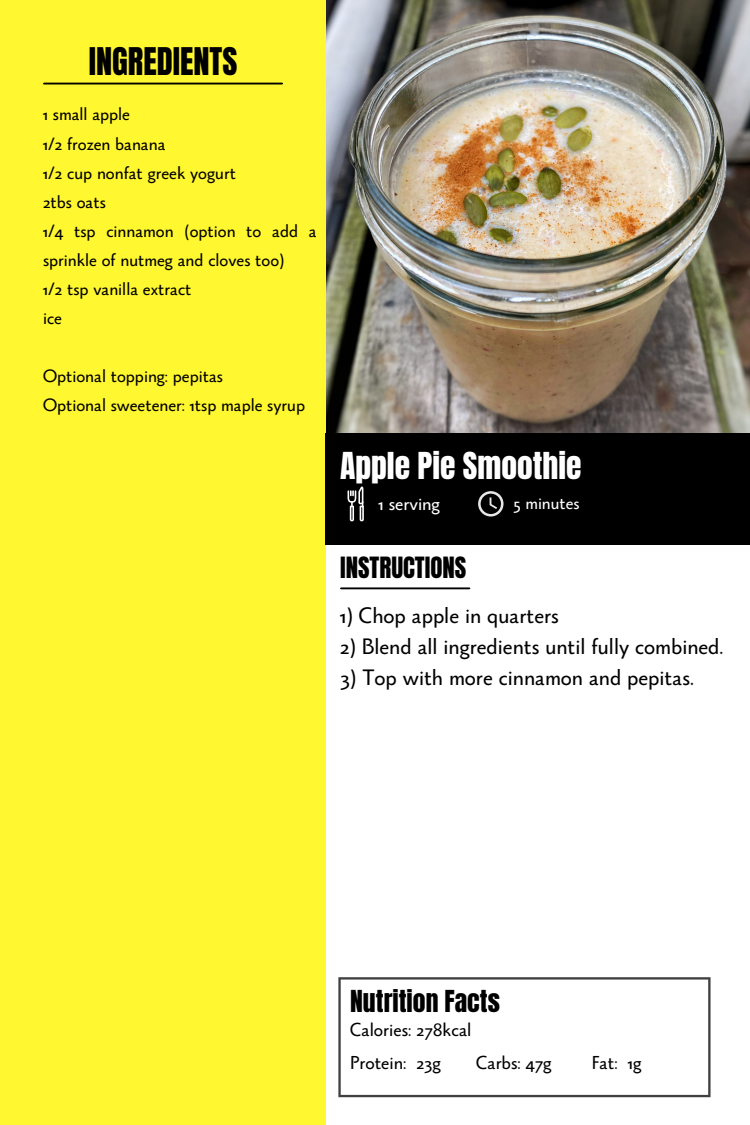
<style>
.page{position:relative;width:750px;height:1125px;background:#fff}
.page>*{position:absolute;margin:0;border:0;box-sizing:border-box;transform-origin:0 0}
.t1{font:32.38px "Anton";color:#000}
.t2{font:31.62px "Anton";color:#fff}
.t3{font:25.75px "Anton";color:#000}
.t4{font:25px "Monterchi Sans";color:#000}
.t5{font:24.88px "Anton";color:#000}
.t6{font:21px/33.8px "Monterchi Sans";color:#000}
.t7{font:21px "Monterchi Sans";color:#fff}
.t8{font:20px/29px "Monterchi Sans";color:#000}
.t9{font:19.75px "Monterchi Sans";color:#fff}
</style>
<div class="page">
<img style="left:325px;top:0;width:425px;height:433px">
<div style="left:0;top:0;width:325px;height:1125px;background:#fff72f"></div>
<svg style="left:338px;top:977px;width:373px;height:120px"></svg>
<hr style="left:44px;top:83px;width:238px;height:1px;background:#000">
<hr style="left:341px;top:587px;width:128px;height:2px;background:#000">
<div style="left:325px;top:433px;width:425px;height:111px;background:#000"></div>
<svg style="left:478px;top:491px;width:26px;height:26px"></svg>
<svg style="left:348px;top:486px;width:16px;height:35px"></svg>
<h1 class="t1" style="left:89px;top:38px;width:150px">INGREDIENTS</h1>
<p class="t8" style="left:43px;top:103px;width:275px">1 small apple<br>1/2 frozen banana<br>1/2 cup nonfat greek yogurt<br>2tbs oats<br>1/4 tsp cinnamon (option to add a sprinkle of nutmeg and cloves to0)<br>1/2 tsp vanilla extract<br>ice</p>
<p class="t8" style="left:43px;top:365px;width:264px">Optional topping: pepitas<br>Optional sweetener: 1tsp maple syrup</p>
<h2 class="t2" style="left:340px;top:443px;width:243px">Apple Pie Smoothie</h2>
<p class="t7" style="left:378px;top:493px;width:63px">1 serving</p>
<p class="t9" style="left:514px;top:493px;width:67px">5 minutes</p>
<p class="t5" style="left:340px;top:549px;width:128px">INSTRUCTIONS</p>
<p class="t4" style="left:340px;top:603px;width:220px">1) Chop apple in quarters</p>
<p class="t4" style="left:340px;top:634px;width:385px">2) Blend all ingredients until fully combined.</p>
<p class="t4" style="left:340px;top:665px;width:355px">3) Top with more cinnamon and pepitas.</p>
<p class="t3" style="left:350px;top:983px;width:151px">Nutrition Facts</p>
<p class="t6" style="left:350px;top:1016px;width:123px">Calories: 278kcal<br>Protein: 23g</p>
<p class="t6" style="left:476px;top:1049px;width:77px">Carbs: 47g</p>
<p class="t6" style="left:592px;top:1049px;width:51px">Fat: 1g</p>
</div>
